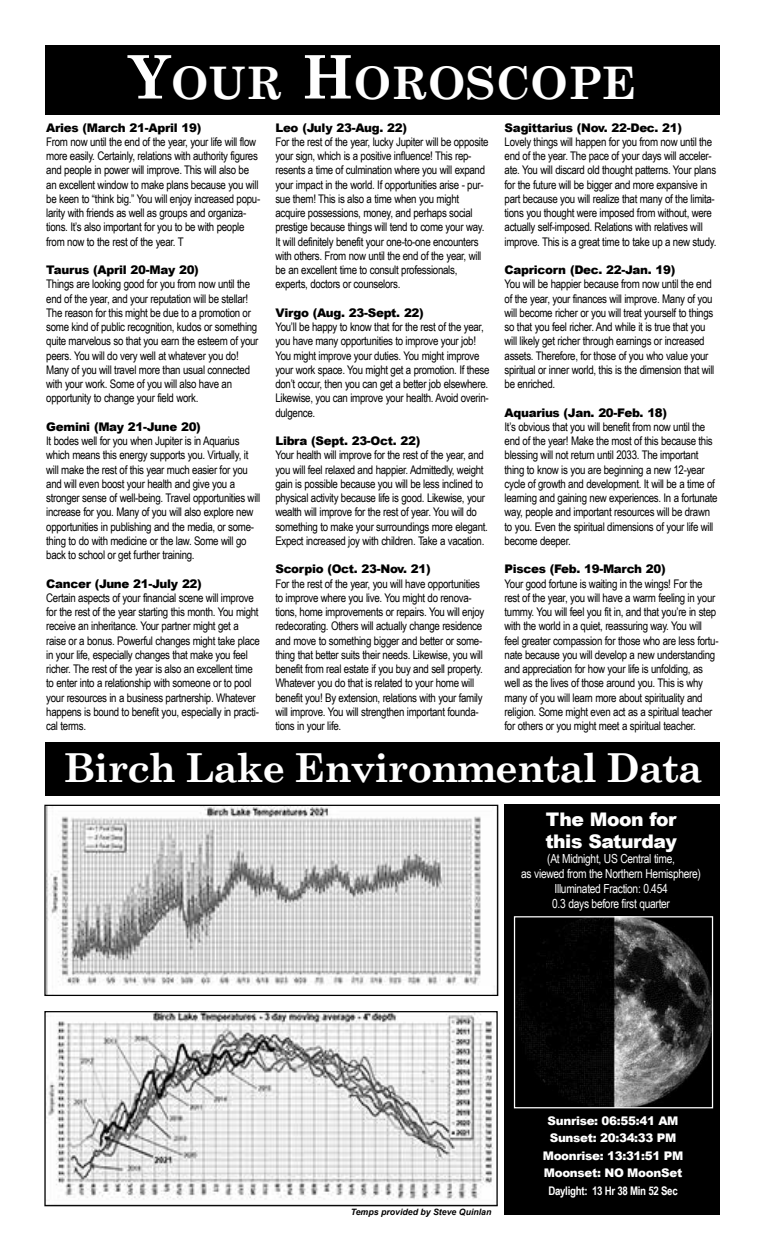
<style>
.page{position:relative;width:765px;height:1260px;background:#fff}
.page>*{position:absolute;margin:0;border:0;box-sizing:border-box;transform-origin:0 0}
.t1{font:700 45px "Century Schoolbook";color:#fff}
.t2{font:700 40px "Century Schoolbook";letter-spacing:-.025em;color:#fff}
.t3{font:900 18.75px/22.5px "Arial";letter-spacing:-.025em;color:#fff}
.t4{font:12.5px/15px "Arial Narrow";letter-spacing:-.025em;color:#fff;text-align:center}
.t5{font:11.88px/14.2px "Arial Narrow";letter-spacing:-.025em;color:#000}
.t6{font:900 11.88px "Arial";letter-spacing:-.025em;color:#000}
.t7{font:900 11.88px/17.5px "Arial";letter-spacing:-.025em;color:#fff;text-align:center}
.t8{font:700 11.88px "Arial Narrow";letter-spacing:-.025em;color:#fff}
.t9{font:italic 700 8.75px "Arial";color:#000}
.s1{font-size:60px}
</style>
<div class="page">
<div style="left:45px;top:45px;width:675px;height:69px;background:#000"></div>
<div style="left:505px;top:805px;width:215px;height:410px;background:#000"></div>
<img style="left:516px;top:918px;width:195px;height:188px">
<div style="left:514px;top:916px;width:199px;height:192px;border:1px solid #fff"></div>
<div style="left:45px;top:742px;width:675px;height:54px;background:#000"></div>
<img style="left:46px;top:1013px;width:447px;height:188px">
<div style="left:44px;top:1011px;width:454px;height:195px;border:1px solid #000"></div>
<img style="left:46px;top:807px;width:435px;height:187px">
<div style="left:44px;top:805px;width:454px;height:191px;border:1px solid #000"></div>
<h1 class="t1" style="left:128px;top:47px;width:510px"><span class="s1">Y</span>OUR <span class="s1">H</span>OROSCOPE</h1>
<p class="t6" style="left:46px;top:119px;width:157px">Aries (March 21-April 19)</p>
<p class="t5" style="left:46px;top:134px;width:216px">From now until the end of the year, your life will flow more easily. Certainly, relations with authority figures and people in power will improve. This will also be an excellent window to make plans because you will be keen to “think big.” You will enjoy increased popu&shy;larity with friends as well as groups and organiza&shy;tions. It’s also important for you to be with people from now to the rest of the year. T</p>
<p class="t6" style="left:46px;top:261px;width:154px">Taurus (April 20-May 20)</p>
<p class="t5" style="left:46px;top:277px;width:214px">Things are looking good for you from now until the end of the year, and your reputation will be stellar!<br>The reason for this might be due to a promotion or some kind of public recognition, kudos or something quite marvelous so that you earn the esteem of your peers. You will do very well at whatever you do!<br>Many of you will travel more than usual connected with your work. Some of you will also have an opportunity to change your field work.</p>
<p class="t6" style="left:46px;top:418px;width:156px">Gemini (May 21-June 20)</p>
<p class="t5" style="left:46px;top:433px;width:216px">It bodes well for you when Jupiter is in Aquarius which means this energy supports you. Virtually, it will make the rest of this year much easier for you and will even boost your health and give you a stronger sense of well-being. Travel opportunities will increase for you. Many of you will also explore new opportunities in publishing and the media, or some&shy;thing to do with medicine or the law. Some will go back to school or get further training.</p>
<p class="t6" style="left:46px;top:575px;width:157px">Cancer (June 21-July 22)</p>
<p class="t5" style="left:46px;top:590px;width:215px">Certain aspects of your financial scene will improve for the rest of the year starting this month. You might receive an inheritance. Your partner might get a raise or a bonus. Powerful changes might take place in your life, especially changes that make you feel richer. The rest of the year is also an excellent time to enter into a relationship with someone or to pool your resources in a business partnership. Whatever happens is bound to benefit you, especially in practi&shy;cal terms.</p>
<p class="t6" style="left:275px;top:119px;width:133px">Leo (July 23-Aug. 22)</p>
<p class="t5" style="left:275px;top:134px;width:215px">For the rest of the year, lucky Jupiter will be opposite your sign, which is a positive influence! This rep&shy;resents a time of culmination where you will expand your impact in the world. If opportunities arise - pur&shy;sue them! This is also a time when you might acquire possessions, money, and perhaps social prestige because things will tend to come your way.<br>It will definitely benefit your one-to-one encounters with others. From now until the end of the year, will be an excellent time to consult professionals, experts, doctors or counselors.</p>
<p class="t6" style="left:275px;top:304px;width:150px">Virgo (Aug. 23-Sept. 22)</p>
<p class="t5" style="left:275px;top:319px;width:216px">You’ll be happy to know that for the rest of the year, you have many opportunities to improve your job!<br>You might improve your duties. You might improve your work space. You might get a promotion. If these don’t occur, then you can get a better job elsewhere.<br>Likewise, you can improve your health. Avoid overin&shy;dulgence.</p>
<p class="t6" style="left:275px;top:432px;width:146px">Libra (Sept. 23-Oct. 22)</p>
<p class="t5" style="left:275px;top:448px;width:214px">Your health will improve for the rest of the year, and you will feel relaxed and happier. Admittedly, weight gain is possible because you will be less inclined to physical activity because life is good. Likewise, your wealth will improve for the rest of year. You will do something to make your surroundings more elegant.<br>Expect increased joy with children. Take a vacation.</p>
<p class="t6" style="left:275px;top:560px;width:157px">Scorpio (Oct. 23-Nov. 21)</p>
<p class="t5" style="left:275px;top:576px;width:210px">For the rest of the year, you will have opportunities to improve where you live. You might do renova&shy;tions, home improvements or repairs. You will enjoy redecorating. Others will actually change residence and move to something bigger and better or some&shy;thing that better suits their needs. Likewise, you will benefit from real estate if you buy and sell property.<br>Whatever you do that is related to your home will benefit you! By extension, relations with your family will improve. You will strengthen important founda&shy;tions in your life.</p>
<p class="t6" style="left:505px;top:119px;width:179px">Sagittarius (Nov. 22-Dec. 21)</p>
<p class="t5" style="left:505px;top:134px;width:213px">Lovely things will happen for you from now until the end of the year. The pace of your days will acceler&shy;ate. You will discard old thought patterns. Your plans for the future will be bigger and more expansive in part because you will realize that many of the limita&shy;tions you thought were imposed from without, were actually self-imposed. Relations with relatives will improve. This is a great time to take up a new study.</p>
<p class="t6" style="left:505px;top:261px;width:172px">Capricorn (Dec. 22-Jan. 19)</p>
<p class="t5" style="left:505px;top:277px;width:211px">You will be happier because from now until the end of the year, your finances will improve. Many of you will become richer or you will treat yourself to things so that you feel richer. And while it is true that you will likely get richer through earnings or increased assets. Therefore, for those of you who value your spiritual or inner world, this is the dimension that will be enriched.</p>
<p class="t6" style="left:505px;top:404px;width:164px">Aquarius (Jan. 20-Feb. 18)</p>
<p class="t5" style="left:505px;top:419px;width:215px">It’s obvious that you will benefit from now until the end of the year! Make the most of this because this blessing will not return until 2033. The important thing to know is you are beginning a new 12-year cycle of growth and development. It will be a time of learning and gaining new experiences. In a fortunate way, people and important resources will be drawn to you. Even the spiritual dimensions of your life will become deeper.</p>
<p class="t6" style="left:505px;top:560px;width:163px">Pisces (Feb. 19-March 20)</p>
<p class="t5" style="left:505px;top:576px;width:216px">Your good fortune is waiting in the wings! For the rest of the year, you will have a warm feeling in your tummy. You will feel you fit in, and that you’re in step with the world in a quiet, reassuring way. You will feel greater compassion for those who are less fortu&shy;nate because you will develop a new understanding and appreciation for how your life is unfolding, as well as the lives of those around you. This is why many of you will learn more about spirituality and religion. Some might even act as a spiritual teacher for others or you might meet a spiritual teacher.</p>
<h2 class="t2" style="left:64px;top:736px;width:641px">Birch Lake Environmental Data</h2>
<h3 class="t3" style="left:545px;top:807px;width:133px">The Moon for this Saturday</h3>
<p class="t4" style="left:521px;top:851px;width:181px">(At Midnight, US Central time,<br>as viewed from the Northern Hemisphere)<br>Illuminated Fraction: 0.454<br>0.3 days before first quarter</p>
<p class="t9" style="left:351px;top:1206px;width:142px">Temps provided by Steve Quinlan</p>
<p class="t7" style="left:543px;top:1111px;width:142px">Sunrise: 06:55:41 AM<br>Sunset: 20:34:33 PM<br>Moonrise: 13:31:51 PM<br>Moonset: NO MoonSet</p>
<p class="t8" style="left:548px;top:1182px;width:131px">Daylight: 13 Hr 38 Min 52 Sec</p>
</div>
